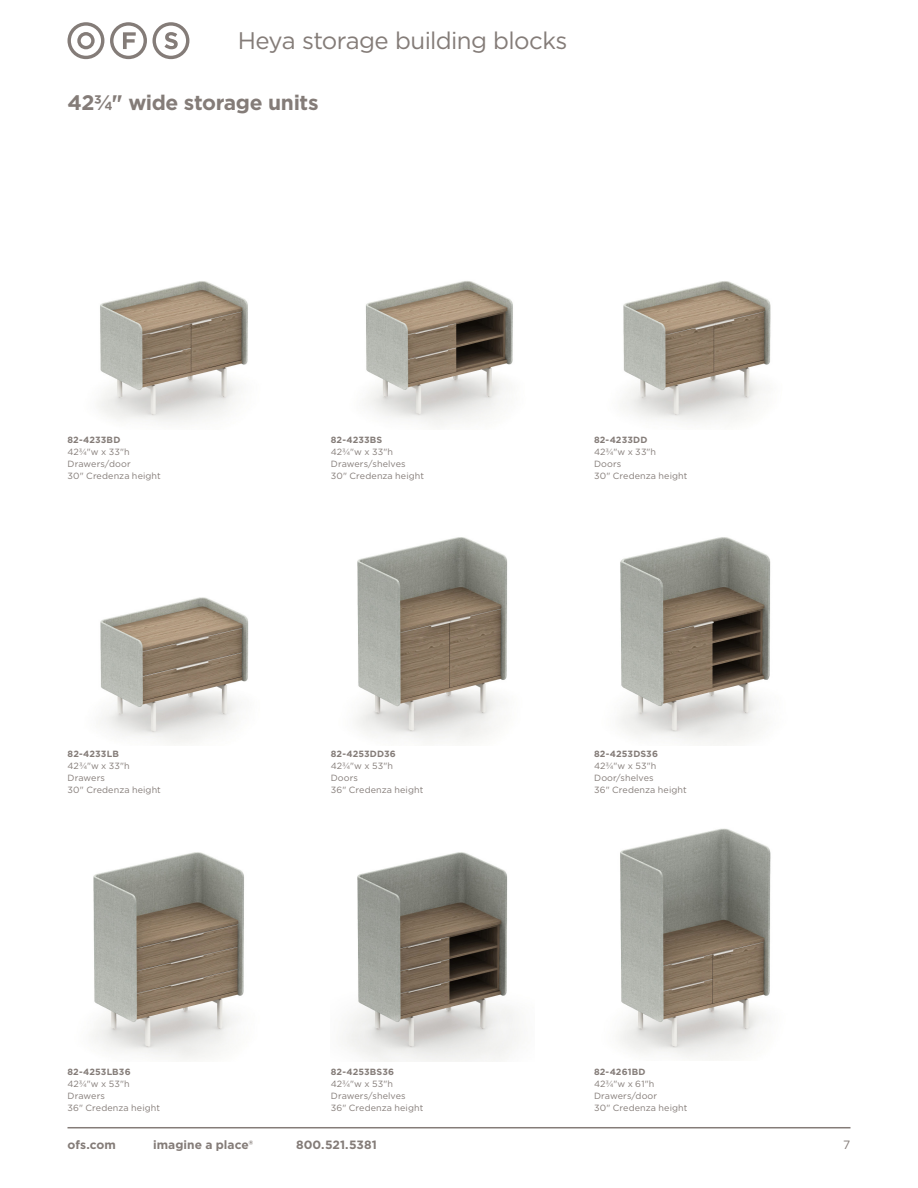
<style>
.page{position:relative;width:918px;height:1188px;background:#fff}
.page>*{position:absolute;margin:0;border:0;box-sizing:border-box;transform-origin:0 0}
.t1{font:24px "Gotham";letter-spacing:-.025em;color:#847c78}
.Heading_16pt_Bold{font:700 21px "Gotham";letter-spacing:-.02em;color:#847c78}
.t2{font:700 12px "Gotham";letter-spacing:.005em;color:#847c78}
.t3{font:12px "Gotham";color:#847c78}
.carolina_ofs_com_8pt_Bold{font:9px "Gotham";letter-spacing:.01em;color:#847c78}
.carolina_ofs_com_8pt_Bold-2{font:700 9px "Gotham";letter-spacing:.015em;color:#847c78}
</style>
<div class="page">
<hr style="left:68px;top:1127px;width:782px;height:1px;background:#847c78">
<svg style="left:67px;top:22px;width:37px;height:37px"></svg>
<svg style="left:110px;top:22px;width:79px;height:37px"></svg>
<img style="left:98px;top:281px;width:150px;height:142px">
<img style="left:366px;top:281px;width:147px;height:145px">
<img style="left:622px;top:281px;width:149px;height:142px">
<img style="left:100px;top:597px;width:149px;height:147px">
<img style="left:356px;top:537px;width:152px;height:205px">
<img style="left:619px;top:537px;width:152px;height:208px">
<img style="left:92px;top:852px;width:152px;height:208px">
<img style="left:342px;top:852px;width:176px;height:209px">
<img style="left:618px;top:828px;width:153px;height:231px">
<h1 class="t1" style="left:238px;top:25px;width:331px">Heya storage building blocks</h1>
<p class="Heading_16pt_Bold" style="left:68px;top:88px;width:253px">423/4" wide storage units</p>
<p class="carolina_ofs_com_8pt_Bold-2" style="left:68px;top:434px;width:54px">82-4233BD</p>
<p class="carolina_ofs_com_8pt_Bold" style="left:68px;top:446px;width:64px">423/4"w x 33"h</p>
<p class="carolina_ofs_com_8pt_Bold" style="left:68px;top:458px;width:65px">Drawers/door</p>
<p class="carolina_ofs_com_8pt_Bold" style="left:68px;top:470px;width:95px">30" Credenza height</p>
<p class="carolina_ofs_com_8pt_Bold-2" style="left:68px;top:748px;width:53px">82-4233LB</p>
<p class="carolina_ofs_com_8pt_Bold" style="left:68px;top:760px;width:64px">423/4"w x 33"h</p>
<p class="carolina_ofs_com_8pt_Bold" style="left:68px;top:772px;width:39px">Drawers</p>
<p class="carolina_ofs_com_8pt_Bold" style="left:68px;top:784px;width:95px">30" Credenza height</p>
<p class="carolina_ofs_com_8pt_Bold-2" style="left:68px;top:1066px;width:65px">82-4253LB36</p>
<p class="carolina_ofs_com_8pt_Bold" style="left:68px;top:1078px;width:64px">423/4"w x 53"h</p>
<p class="carolina_ofs_com_8pt_Bold" style="left:68px;top:1090px;width:39px">Drawers</p>
<p class="carolina_ofs_com_8pt_Bold" style="left:68px;top:1102px;width:94px">36" Credenza height</p>
<p class="carolina_ofs_com_8pt_Bold-2" style="left:331px;top:434px;width:53px">82-4233BS</p>
<p class="carolina_ofs_com_8pt_Bold" style="left:331px;top:446px;width:64px">423/4"w x 33"h</p>
<p class="carolina_ofs_com_8pt_Bold" style="left:331px;top:458px;width:76px">Drawers/shelves</p>
<p class="carolina_ofs_com_8pt_Bold" style="left:331px;top:470px;width:95px">30" Credenza height</p>
<p class="carolina_ofs_com_8pt_Bold-2" style="left:331px;top:748px;width:67px">82-4253DD36</p>
<p class="carolina_ofs_com_8pt_Bold" style="left:331px;top:760px;width:64px">423/4"w x 53"h</p>
<p class="carolina_ofs_com_8pt_Bold" style="left:331px;top:772px;width:29px">Doors</p>
<p class="carolina_ofs_com_8pt_Bold" style="left:331px;top:784px;width:94px">36" Credenza height</p>
<p class="carolina_ofs_com_8pt_Bold-2" style="left:331px;top:1066px;width:65px">82-4253BS36</p>
<p class="carolina_ofs_com_8pt_Bold" style="left:331px;top:1078px;width:64px">423/4"w x 53"h</p>
<p class="carolina_ofs_com_8pt_Bold" style="left:331px;top:1090px;width:76px">Drawers/shelves</p>
<p class="carolina_ofs_com_8pt_Bold" style="left:331px;top:1102px;width:94px">36" Credenza height</p>
<p class="carolina_ofs_com_8pt_Bold-2" style="left:594px;top:434px;width:55px">82-4233DD</p>
<p class="carolina_ofs_com_8pt_Bold" style="left:594px;top:446px;width:64px">423/4"w x 33"h</p>
<p class="carolina_ofs_com_8pt_Bold" style="left:594px;top:458px;width:29px">Doors</p>
<p class="carolina_ofs_com_8pt_Bold" style="left:594px;top:470px;width:95px">30" Credenza height</p>
<p class="carolina_ofs_com_8pt_Bold-2" style="left:594px;top:748px;width:65px">82-4253DS36</p>
<p class="carolina_ofs_com_8pt_Bold" style="left:594px;top:760px;width:64px">423/4"w x 53"h</p>
<p class="carolina_ofs_com_8pt_Bold" style="left:594px;top:772px;width:61px">Door/shelves</p>
<p class="carolina_ofs_com_8pt_Bold" style="left:594px;top:784px;width:94px">36" Credenza height</p>
<p class="carolina_ofs_com_8pt_Bold-2" style="left:594px;top:1066px;width:53px">82-4261BD</p>
<p class="carolina_ofs_com_8pt_Bold" style="left:594px;top:1078px;width:62px">423/4"w x 61"h</p>
<p class="carolina_ofs_com_8pt_Bold" style="left:594px;top:1090px;width:65px">Drawers/door</p>
<p class="carolina_ofs_com_8pt_Bold" style="left:594px;top:1102px;width:95px">30" Credenza height</p>
<h3 class="t2" style="left:68px;top:1137px;width:50px">ofs.com</h3>
<h3 class="t2" style="left:153px;top:1137px;width:102px">imagine a place®</h3>
<h3 class="t2" style="left:296px;top:1137px;width:82px">800.521.5381</h3>
<h3 class="t3" style="left:843px;top:1137px;width:9px">7</h3>
</div>
